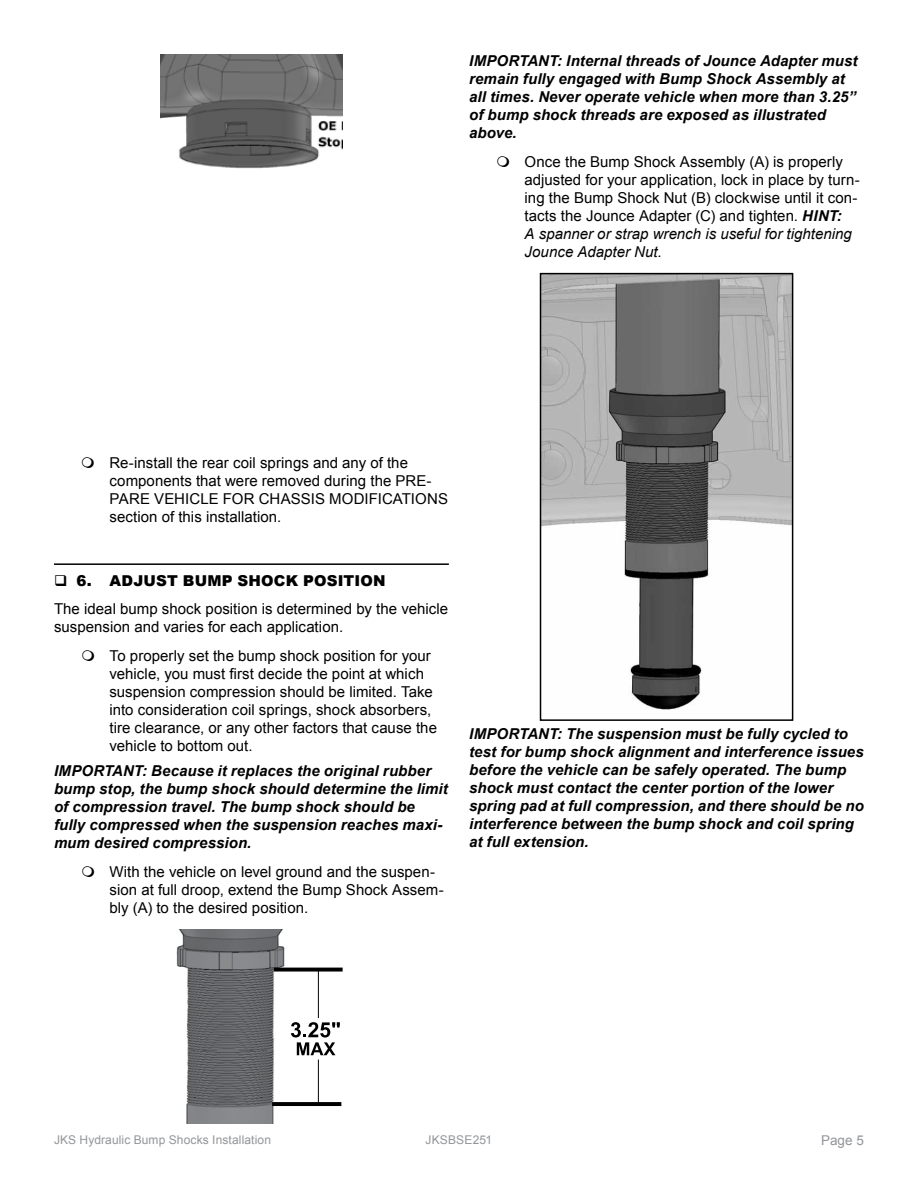
<style>
.page{position:relative;width:918px;height:1188px;background:#fff}
.page>*{position:absolute;margin:0;border:0;box-sizing:border-box;transform-origin:0 0}
.t1{font:15px/18px "Arial";letter-spacing:.005em;color:#000}
.t2{font:italic 700 15px/18px "Arial";letter-spacing:.005em;color:#000}
.t3{font:900 15px "Arial";letter-spacing:.01em;color:#000}
.t4{font:13.5px "Arial";color:#939598}
.t5{font:12px "Arial";letter-spacing:.01em;color:#939598}
.s1{font-weight:700;font-style:italic}
.s2{font-style:italic}
</style>
<div class="page">
<hr style="left:54px;top:563px;width:395px;height:2px;background:#000">
<img style="left:161px;top:55px;width:181px;height:114px">
<img style="left:176px;top:929px;width:167px;height:195px">
<svg style="left:274px;top:968px;width:69px;height:4px"></svg>
<svg style="left:272px;top:1102px;width:69px;height:4px"></svg>
<hr style="left:318px;top:1060px;width:1px;height:46px;background:#000">
<hr style="left:318px;top:970px;width:1px;height:48px;background:#000">
<svg style="left:291px;top:1022px;width:49px;height:33px"></svg>
<img style="left:543px;top:276px;width:247px;height:434px">
<div style="left:540px;top:273px;width:253px;height:448px;border:2px solid #000"></div>
<p class="t2" style="left:469px;top:52px;width:390px">IMPORTANT: Internal threads of Jounce Adapter must remain fully engaged with Bump Shock Assembly at all times. Never operate vehicle when more than 3.25” of bump shock threads are exposed as illustrated above.</p>
<p class="t1" style="left:525px;top:153px;width:337px">Once the Bump Shock Assembly (A) is properly adjusted for your application, lock in place by turn&shy;ing the Bump Shock Nut (B) clockwise until it con&shy;tacts the Jounce Adapter (C) and tighten. <span class="s1">HINT:<br></span><span class="s2">A spanner or strap wrench is useful for tightening Jounce Adapter Nut.</span></p>
<p class="t1" style="left:109px;top:454px;width:340px">Re-install the rear coil springs and any of the components that were removed during the PRE-PARE VEHICLE FOR CHASSIS MODIFICATIONS section of this installation.</p>
<p class="t3" style="left:77px;top:569px;width:311px">6. ADJUST BUMP SHOCK POSITION</p>
<p class="t1" style="left:54px;top:600px;width:396px">The ideal bump shock position is determined by the vehicle suspension and varies for each application.</p>
<p class="t1" style="left:110px;top:647px;width:329px">To properly set the bump shock position for your vehicle, you must first decide the point at which suspension compression should be limited. Take into consideration coil springs, shock absorbers, tire clearance, or any other factors that cause the vehicle to bottom out.</p>
<p class="t2" style="left:54px;top:762px;width:395px">IMPORTANT: Because it replaces the original rubber bump stop, the bump shock should determine the limit of compression travel. The bump shock should be fully compressed when the suspension reaches maxi&shy;mum desired compression.</p>
<p class="t1" style="left:110px;top:863px;width:336px">With the vehicle on level ground and the suspen&shy;sion at full droop, extend the Bump Shock Assem&shy;bly (A) to the desired position.</p>
<p class="t2" style="left:469px;top:725px;width:396px">IMPORTANT: The suspension must be fully cycled to test for bump shock alignment and interference issues before the vehicle can be safely operated. The bump shock must contact the center portion of the lower spring pad at full compression, and there should be no interference between the bump shock and coil spring at full extension.</p>
<p class="t5" style="left:54px;top:1132px;width:219px">JKS Hydraulic Bump Shocks Installation</p>
<p class="t5" style="left:426px;top:1132px;width:68px">JKSBSE251</p>
<p class="t4" style="left:821px;top:1131px;width:44px">Page 5</p>
</div>
